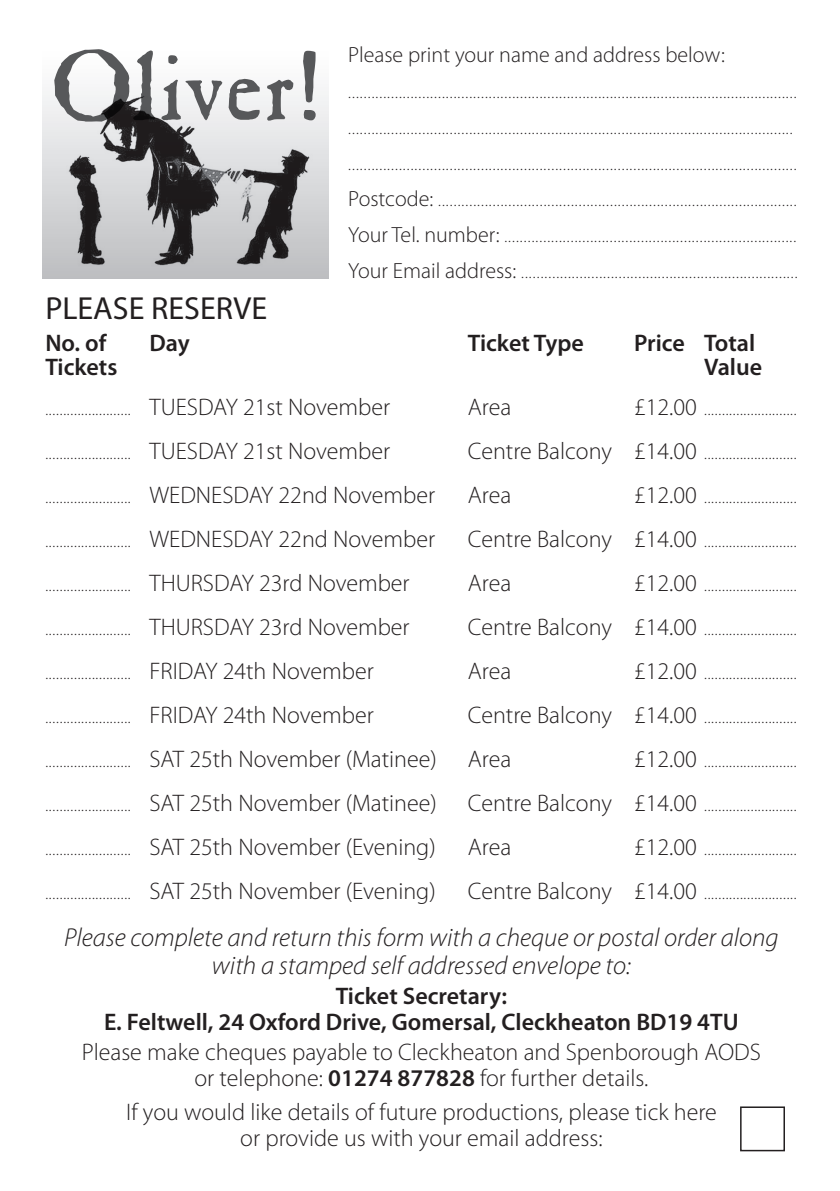
<style>
.page{position:relative;width:840px;height:1191px;background:#fff}
.page>*{position:absolute;margin:0;border:0;box-sizing:border-box;transform-origin:0 0}
.t1{font:99.8px "Caslon Antique";color:#57585a}
.t2{font:32px "Myriad Pro";color:#231f20}
.t3{font:italic 300 26px/28px "Myriad Pro";color:#231f20;text-align:center}
.t4{font:300 24px/26px "Myriad Pro";color:#231f20;text-align:center}
.t5{font:600 24px/26px "Myriad Pro";color:#231f20;text-align:center}
.t6{font:300 22px "Myriad Pro";color:#231f20}
.t7{font:300 16px "Myriad Pro";color:#231f20}
.s1{font-size:22px}
.s2{font-size:24px}
.s3{font-weight:600}
</style>
<div class="page">
<div style="left:739px;top:1106px;width:45px;height:45px;border:2px solid #231f20"></div>
<div style="left:43px;top:49px;width:285px;height:229px;background:linear-gradient(to bottom,#fff,#bdbfc1)"></div>
<img style="left:51px;top:89px;width:267px;height:177px">
<h1 class="t1" style="left:51px;top:42px;width:273px">Oliver!</h1>
<h3 class="t6" style="left:348px;top:42px;width:378px">Please print your name and address below:</h3>
<p class="t7" style="left:348px;top:84px;width:449px">...................................................................................................................</p>
<p class="t7" style="left:348px;top:120px;width:445px">..................................................................................................................</p>
<p class="t7" style="left:348px;top:156px;width:449px">...................................................................................................................</p>
<p class="t7" style="left:348px;top:192px;width:449px"><span class="s1">Postcode:</span> ............................................................................................</p>
<p class="t7" style="left:348px;top:228px;width:449px"><span class="s1">Your Tel. number:</span> ...........................................................................</p>
<p class="t7" style="left:348px;top:264px;width:450px"><span class="s1">Your Email address:</span> .......................................................................</p>
<h2 class="t2" style="left:45px;top:291px;width:223px">PLEASE RESERVE</h2>
<h3 class="t5" style="left:45px;top:330px;width:62px">No. of</h3>
<h3 class="t5" style="left:149px;top:330px;width:42px">Day</h3>
<h3 class="t5" style="left:467px;top:330px;width:117px">Ticket Type</h3>
<h3 class="t5" style="left:633px;top:330px;width:123px">Price Total</h3>
<h3 class="t5" style="left:45px;top:354px;width:73px">Tickets</h3>
<h3 class="t5" style="left:703px;top:354px;width:59px">Value</h3>
<p class="t7" style="left:45px;top:401px;width:346px">........................ <span class="s2">TUESDAY 21st November</span></p>
<h3 class="t4" style="left:467px;top:395px;width:45px">Area</h3>
<p class="t7" style="left:633px;top:401px;width:164px"><span class="s2">£12.00</span> ..........................</p>
<p class="t7" style="left:45px;top:445px;width:346px">........................ <span class="s2">TUESDAY 21st November</span></p>
<p class="t7" style="left:467px;top:445px;width:330px"><span class="s2">Centre Balcony £14.00</span> ..........................</p>
<p class="t7" style="left:45px;top:489px;width:391px">........................ <span class="s2">WEDNESDAY 22nd November</span></p>
<h3 class="t4" style="left:467px;top:483px;width:45px">Area</h3>
<p class="t7" style="left:633px;top:489px;width:164px"><span class="s2">£12.00</span> ..........................</p>
<p class="t7" style="left:45px;top:533px;width:391px">........................ <span class="s2">WEDNESDAY 22nd November</span></p>
<p class="t7" style="left:467px;top:533px;width:330px"><span class="s2">Centre Balcony £14.00</span> ..........................</p>
<p class="t7" style="left:45px;top:577px;width:365px">........................ <span class="s2">THURSDAY 23rd November</span></p>
<h3 class="t4" style="left:467px;top:571px;width:45px">Area</h3>
<p class="t7" style="left:633px;top:577px;width:164px"><span class="s2">£12.00</span> ..........................</p>
<p class="t7" style="left:45px;top:621px;width:365px">........................ <span class="s2">THURSDAY 23rd November</span></p>
<p class="t7" style="left:467px;top:621px;width:330px"><span class="s2">Centre Balcony £14.00</span> ..........................</p>
<p class="t7" style="left:45px;top:665px;width:330px">........................ <span class="s2">FRIDAY 24th November</span></p>
<h3 class="t4" style="left:467px;top:659px;width:45px">Area</h3>
<p class="t7" style="left:633px;top:665px;width:164px"><span class="s2">£12.00</span> ..........................</p>
<p class="t7" style="left:45px;top:709px;width:330px">........................ <span class="s2">FRIDAY 24th November</span></p>
<p class="t7" style="left:467px;top:709px;width:330px"><span class="s2">Centre Balcony £14.00</span> ..........................</p>
<p class="t7" style="left:45px;top:753px;width:393px">........................ <span class="s2">SAT 25th November (Matinee)</span></p>
<h3 class="t4" style="left:467px;top:747px;width:45px">Area</h3>
<p class="t7" style="left:633px;top:753px;width:164px"><span class="s2">£12.00</span> ..........................</p>
<p class="t7" style="left:45px;top:797px;width:393px">........................ <span class="s2">SAT 25th November (Matinee)</span></p>
<p class="t7" style="left:467px;top:797px;width:330px"><span class="s2">Centre Balcony £14.00</span> ..........................</p>
<p class="t7" style="left:45px;top:841px;width:391px">........................ <span class="s2">SAT 25th November (Evening)</span></p>
<h3 class="t4" style="left:467px;top:835px;width:45px">Area</h3>
<p class="t7" style="left:633px;top:841px;width:164px"><span class="s2">£12.00</span> ..........................</p>
<p class="t7" style="left:45px;top:885px;width:391px">........................ <span class="s2">SAT 25th November (Evening)</span></p>
<p class="t7" style="left:467px;top:885px;width:330px"><span class="s2">Centre Balcony £14.00</span> ..........................</p>
<h3 class="t3" style="left:64px;top:924px;width:715px">Please complete and return this form with a cheque or postal order along with a stamped self addressed envelope to:</h3>
<h3 class="t5" style="left:104px;top:983px;width:636px">Ticket Secretary:<br>E. Feltwell, 24 Oxford Drive, Gomersal, Cleckheaton BD19 4TU</h3>
<h3 class="t4" style="left:82px;top:1039px;width:680px">Please make cheques payable to Cleckheaton and Spenborough AODS or telephone: <span class="s3">01274 877828</span> for further details.</h3>
<h3 class="t4" style="left:126px;top:1099px;width:592px">If you would like details of future productions, please tick here or provide us with your email address:</h3>
</div>
